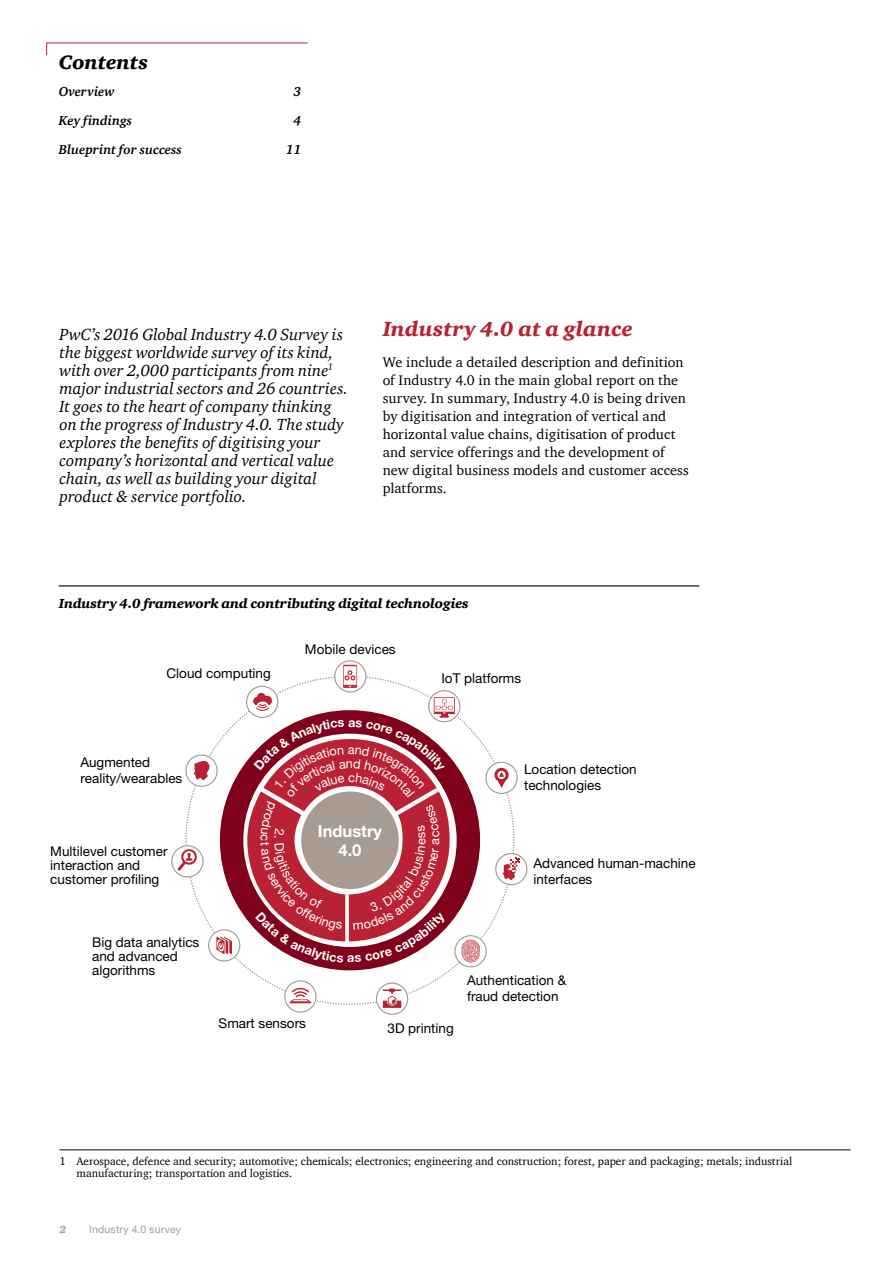
<style>
.page{position:relative;width:893px;height:1263px;background:#fff}
.page>*{position:absolute;margin:0;border:0;box-sizing:border-box;transform-origin:0 0}
.t1{font:italic 900 21px "Charter ITC Com";letter-spacing:.005em;color:#b82234}
.t2{font:italic 900 19.95px "Charter ITC Com";letter-spacing:-.005em;color:#000}
.t3{font:italic 16.5px/18px "Charter ITC Com";letter-spacing:.005em;color:#000}
.t4{font:700 16.5px/18.5px "Helvetica Neue LT Pro";color:#fff;text-align:center}
.t5{font:14.25px/18px "Charter ITC Com";letter-spacing:.01em;color:#000}
.t6{font:13.5px/16.2px "Helvetica Neue LT Pro";color:#000}
.t7{font:italic 900 13.5px "Charter ITC Com";letter-spacing:-.01em;color:#000}
.t8{font:italic 700 13.35px "Charter ITC Com";color:#000}
.t9{font:11.25px/12px "Charter ITC Com";color:#000}
.t10{font:10.5px "Helvetica Neue LT Pro";letter-spacing:.02em;color:#a89b91}
.t11{font:italic 900 10.5px "Charter ITC Com";color:#a89b91}
</style>
<div class="page">
<svg style="left:335px;top:661px;width:31px;height:31px"></svg>
<div style="left:334px;top:660px;width:32px;height:32px;border:1px solid #a89b91;border-radius:50%"></div>
<svg style="left:284px;top:980px;width:34px;height:33px"></svg>
<svg style="left:375px;top:982px;width:35px;height:33px"></svg>
<hr style="left:59px;top:585px;width:640px;height:1px;background:#000">
<svg style="left:46px;top:42px;width:262px;height:14px"></svg>
<hr style="left:60px;top:1149px;width:790px;height:1px;background:#000">
<svg style="left:171px;top:665px;width:357px;height:305px"></svg>
<p class="t2" style="left:59px;top:50px;width:91px">Contents</p>
<p class="t8" style="left:59px;top:83px;width:57px">Overview</p>
<p class="t8" style="left:293px;top:83px;width:9px">3</p>
<p class="t8" style="left:59px;top:112px;width:75px">Key findings</p>
<p class="t8" style="left:293px;top:112px;width:9px">4</p>
<p class="t8" style="left:59px;top:141px;width:124px">Blueprint for success</p>
<p class="t8" style="left:286px;top:141px;width:17px">11</p>
<p class="t3" style="left:60px;top:325px;width:290px">PwC’s 2016 Global Industry 4.0 Survey is the biggest worldwide survey of its kind, with over 2,000 participants from nine<sup>1 </sup>major industrial sectors and 26 countries.<br>It goes to the heart of company thinking on the progress of Industry 4.0. The study explores the benefits of digitising your company’s horizontal and vertical value chain, as well as building your digital product &amp; service portfolio.</p>
<p class="t1" style="left:383px;top:316px;width:252px">Industry 4.0 at a glance</p>
<p class="t5" style="left:383px;top:352px;width:308px">We include a detailed description and definition of Industry 4.0 in the main global report on the survey. In summary, Industry 4.0 is being driven by digitisation and integration of vertical and horizontal value chains, digitisation of product and service offerings and the development of new digital business models and customer access platforms.</p>
<p class="t7" style="left:59px;top:595px;width:412px">Industry 4.0 framework and contributing digital technologies</p>
<p class="t6" style="left:167px;top:665px;width:106px">Cloud computing</p>
<p class="t6" style="left:80px;top:754px;width:103px">Augmented reality/wearables</p>
<p class="t6" style="left:50px;top:843px;width:119px;line-height:14.1px">Multilevel customer interaction and customer profiling</p>
<p class="t6" style="left:92px;top:935px;width:109px;line-height:14.1px">Big data analytics and advanced algorithms</p>
<p class="t6" style="left:305px;top:641px;width:92px">Mobile devices</p>
<p class="t4" style="left:318px;top:822px;width:66px">Industry<br>4.0</p>
<p class="t6" style="left:441px;top:670px;width:81px">IoT platforms</p>
<p class="t6" style="left:524px;top:761px;width:114px">Location detection technologies</p>
<p class="t6" style="left:533px;top:854px;width:164px">Advanced human-machine interfaces</p>
<p class="t6" style="left:467px;top:972px;width:101px">Authentication &amp; fraud detection</p>
<p class="t6" style="left:219px;top:1014px;width:89px">Smart sensors</p>
<p class="t6" style="left:388px;top:1020px;width:68px">3D printing</p>
<p class="t9" style="left:77px;top:1155px;width:717px;text-indent:-17px">1 Aerospace, defence and security; automotive; chemicals; electronics; engineering and construction; forest, paper and packaging; metals; industrial manufacturing; transportation and logistics.</p>
<p class="t11" style="left:60px;top:1223px;width:8px">2</p>
<p class="t10" style="left:89px;top:1223px;width:93px">Industry 4.0 survey</p>
</div>
